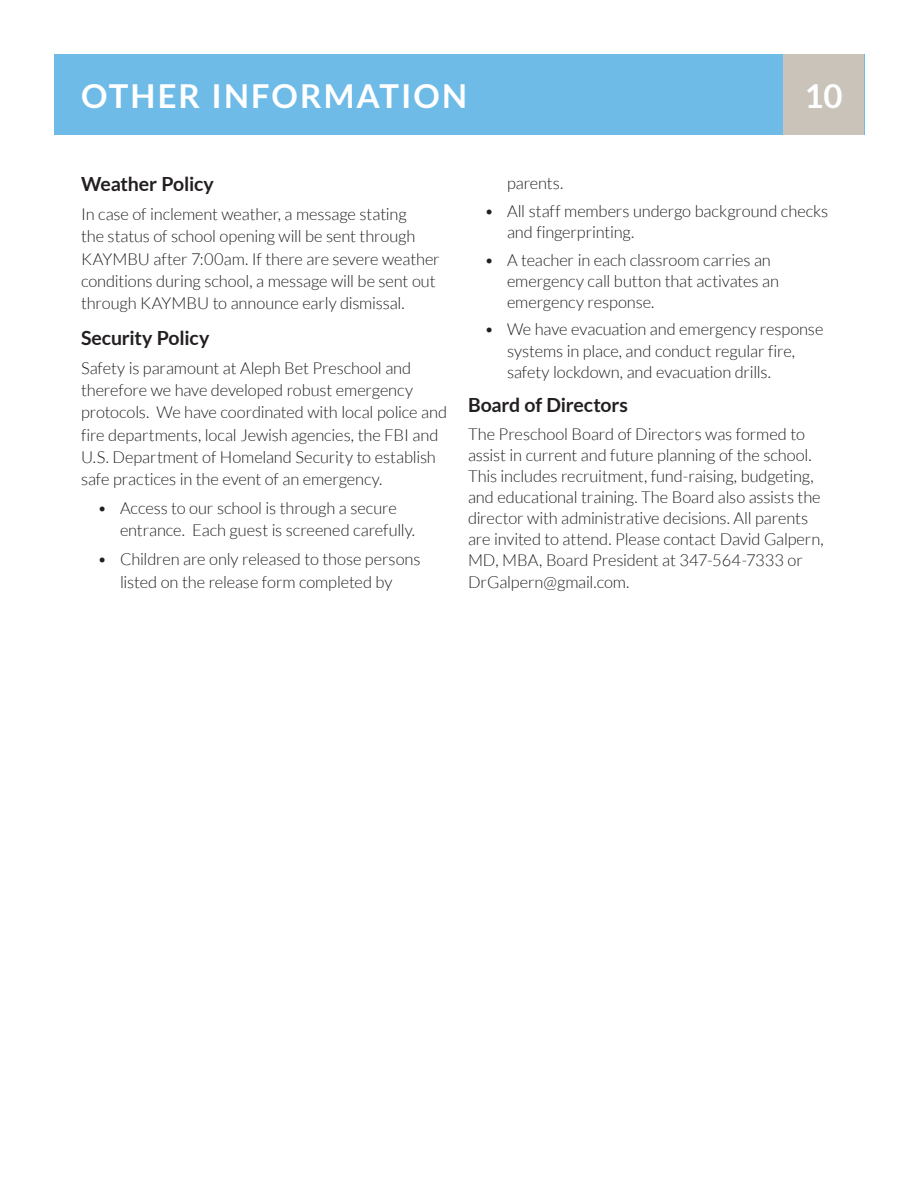
<style>
.page{position:relative;width:918px;height:1188px;background:#fff}
.page>*{position:absolute;margin:0;border:0;box-sizing:border-box;transform-origin:0 0}
.t1{font:700 33px "Lato";letter-spacing:.06em;color:#fff}
.t2{font:700 19.5px "Lato";letter-spacing:-.01em;color:#231f20}
.t3{font:300 16.5px/21px "Lato";letter-spacing:-.01em;color:#231f20}
</style>
<div class="page">
<div style="left:54px;top:54px;width:810px;height:81px;background:#6ebbe8"></div>
<div style="left:783px;top:54px;width:81px;height:81px;background:#c9c3ba"></div>
<h1 class="t1" style="left:81px;top:77px;width:388px">OTHER INFORMATION</h1>
<h1 class="t1" style="left:804px;top:77px;width:40px">10</h1>
<p class="t2" style="left:81px;top:173px;width:134px">Weather Policy</p>
<p class="t3" style="left:81px;top:203px;width:360px;line-height:22.2px">In case of inclement weather, a message stating<br>the status of school opening will be sent through KAYMBU after 7:00am. If there are severe weather conditions during school, a message will be sent out through KAYMBU to announce early dismissal.</p>
<p class="t2" style="left:81px;top:327px;width:130px">Security Policy</p>
<p class="t3" style="left:81px;top:357px;width:368px;line-height:22.2px">Safety is paramount at Aleph Bet Preschool and therefore we have developed robust emergency protocols. We have coordinated with local police and fire departments, local Jewish agencies, the FBI and U.S. Department of Homeland Security to establish safe practices in the event of an emergency.</p>
<p class="t3" style="left:120px;top:497px;width:297px;line-height:22.2px;text-indent:-23px">• Access to our school is through a secure entrance. Each guest is screened carefully.</p>
<p class="t3" style="left:98px;top:548px;width:324px;line-height:22.2px;text-align:center">• Children are only released to those persons listed on the release form completed by</p>
<p class="t3" style="left:507px;top:172px;width:58px">parents.</p>
<p class="t3" style="left:507px;top:200px;width:323px;text-indent:-23px">• All staff members undergo background checks and fingerprinting.</p>
<p class="t3" style="left:507px;top:249px;width:273px;text-indent:-23px">• A teacher in each classroom carries an emergency call button that activates an emergency response.</p>
<p class="t3" style="left:507px;top:319px;width:318px;text-indent:-23px">• We have evacuation and emergency response systems in place, and conduct regular fire, safety lockdown, and evacuation drills.</p>
<p class="t2" style="left:468px;top:394px;width:161px">Board of Directors</p>
<p class="t3" style="left:468px;top:424px;width:357px">The Preschool Board of Directors was formed to assist in current and future planning of the school.<br>This includes recruitment, fund-raising, budgeting, and educational training. The Board also assists the director with administrative decisions. All parents are invited to attend. Please contact David Galpern, MD, MBA, Board President at 347-564-7333 or DrGalpern@gmail.com.</p>
</div>
